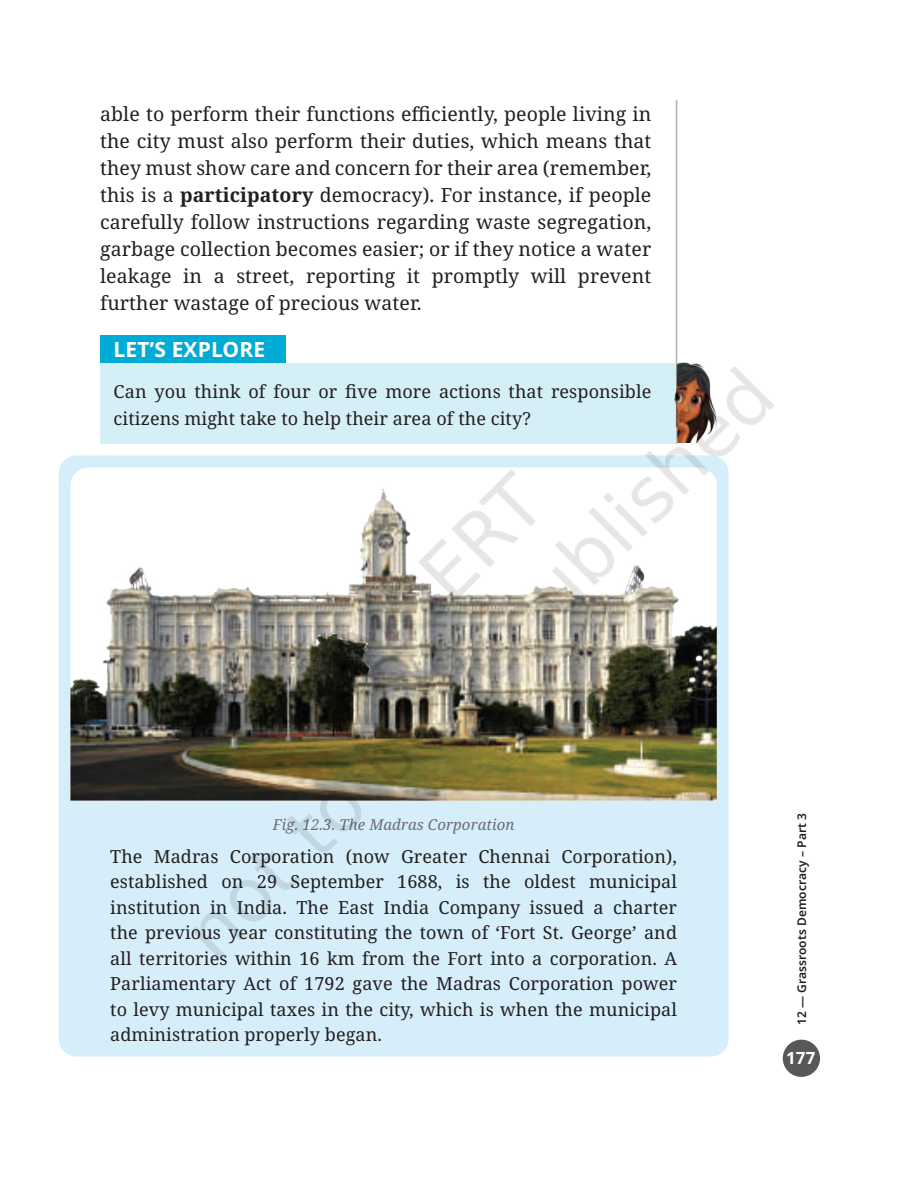
<style>
.page{position:relative;width:903px;height:1183px;background:#fff}
.page>*{position:absolute;margin:0;border:0;box-sizing:border-box;transform-origin:0 0}
.t1{font:700 21px "Noto Sans";letter-spacing:.005em;color:#fff}
.t2{font:19.5px/27px "Noto Serif";letter-spacing:.005em;color:#231f20;text-align:justify}
.t3{font:18px/25.5px "Noto Serif";letter-spacing:.005em;color:#231f20}
.t4{font:700 16.8px "Noto Sans";color:#fff}
.t5{font:italic 15px "Noto Serif";letter-spacing:.005em;color:#6c6d70}
.t6{font:600 12px "Noto Sans";letter-spacing:.005em;color:#231f20}
.s1{font-weight:700}
</style>
<div class="page">
<img style="left:58px;top:100px;width:762px;height:977px">
<img style="left:88px;top:291px;width:703px;height:702px">
<p class="t2" style="left:100px;top:101px;width:552px">able to perform their functions efficiently, people living in the city must also perform their duties, which means that they must show care and concern for their area (remember, this is a <span class="s1">participatory</span> democracy). For instance, if people carefully follow instructions regarding waste segregation, garbage collection becomes easier; or if they notice a water leakage in a street, reporting it promptly will prevent further wastage of precious water.</p>
<p class="t1" style="left:114px;top:335px;width:153px">LET’S EXPLORE</p>
<p class="t3" style="left:114px;top:378px;width:539px;line-height:27px">Can you think of four or five more actions that responsible citizens might take to help their area of the city?</p>
<p class="t5" style="left:273px;top:814px;width:243px">Fig. 12.3. The Madras Corporation</p>
<p class="t3" style="left:110px;top:844px;width:568px;text-align:justify">The Madras Corporation (now Greater Chennai Corporation), established on 29 September 1688, is the oldest municipal institution in India. The East India Company issued a charter the previous year constituting the town of ‘Fort St. George’ and all territories within 16 km from the Fort into a corporation. A Parliamentary Act of 1792 gave the Madras Corporation power to levy municipal taxes in the city, which is when the municipal administration properly began.</p>
<p class="t6" style="left:793px;top:1025px;width:214px;rotate:-90deg">12 ― Grassroots Democracy – Part 3</p>
<p class="t4" style="left:786px;top:1046px;width:31px">177</p>
</div>
